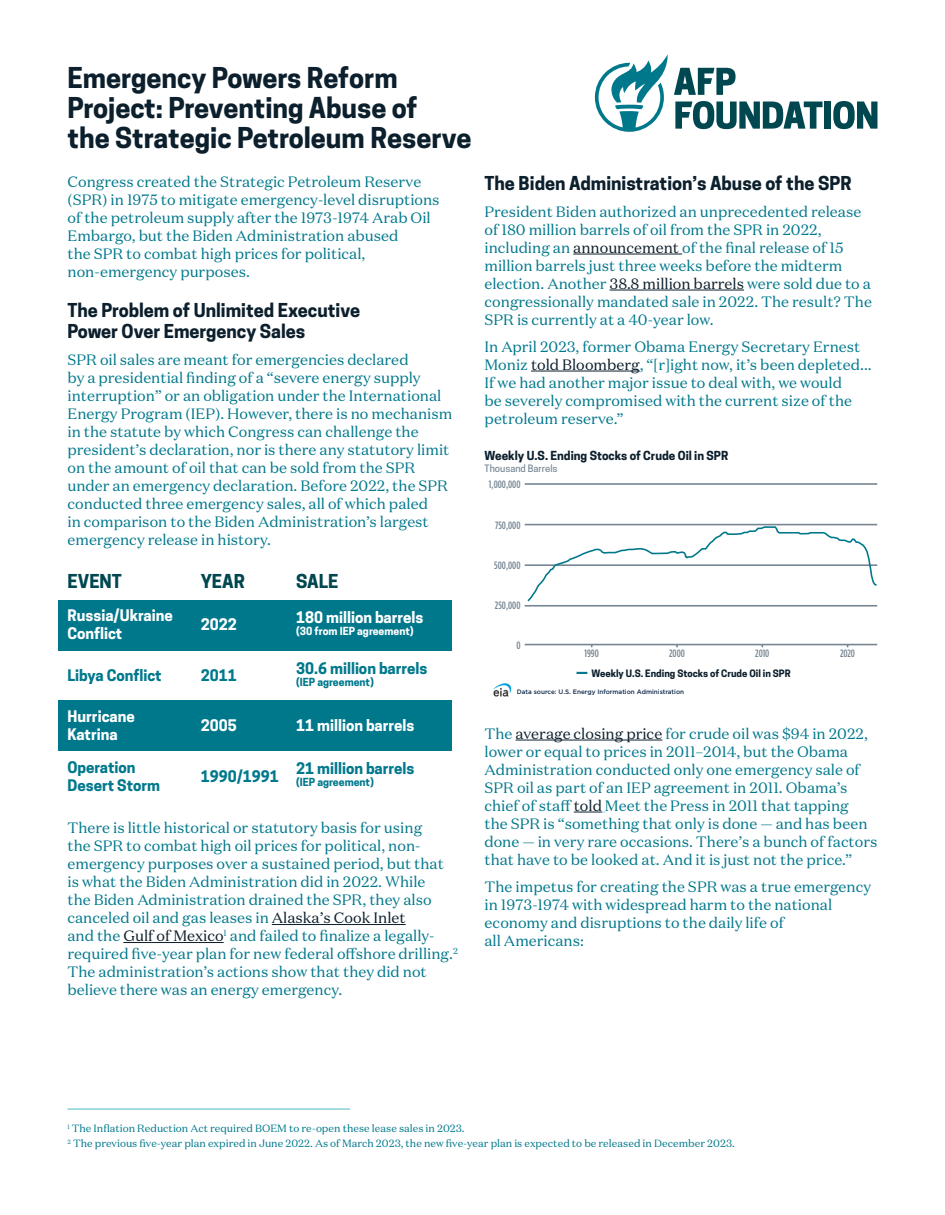
<style>
.page{position:relative;width:945px;height:1215px;background:#fff}
.page>*{position:absolute;margin:0;border:0;box-sizing:border-box;transform-origin:0 0}
.t1{font:700 27px/30px "Cooper Hewitt";color:#0c1f2c}
.t2{font:700 18px/21.6px "Cooper Hewitt";color:#0c1f2c}
.t3{font:700 18px "Cooper Hewitt";color:#004750}
.Paragraph_Style_1{font:15px/18px "Domaine Text";color:#00788c}
.t4{font:700 15px/18px "Cooper Hewitt";color:#00788c}
.t5{font:700 15px/18px "Cooper Hewitt";color:#fff}
.t6{font:700 11.7px "Cooper Hewitt";color:#0c1f2c}
.t7{font:500 10.65px "Gotham Condensed";color:#758592}
.t8{font:10.5px "Domaine Text";color:#00788c}
.t9{font:700 10.5px "Cooper Hewitt";color:#00788c}
.t10{font:700 10.5px "Cooper Hewitt";color:#fff}
.t11{font:700 9.6px "Cooper Hewitt";color:#0c1f2c}
.t12{font:500 9.6px "Cooper Hewitt";color:#758592}
.t13{font:500 6.45px "Gotham";color:#102a4c}
.s1{color:#0c1f2c}
</style>
<div class="page">
<hr style="left:272px;top:924px;width:134px;height:1px;background:#0c1f2c">
<hr style="left:123px;top:942px;width:101px;height:1px;background:#0c1f2c">
<hr style="left:573px;top:254px;width:109px;height:1px;background:#0c1f2c">
<hr style="left:610px;top:290px;width:134px;height:1px;background:#0c1f2c">
<hr style="left:531px;top:371px;width:109px;height:1px;background:#0c1f2c">
<hr style="left:516px;top:740px;width:146px;height:1px;background:#0c1f2c">
<svg style="left:574px;top:812px;width:31px;height:1px"></svg>
<div style="left:58px;top:600px;width:394px;height:50px;background:#00788c"></div>
<div style="left:58px;top:701px;width:394px;height:50px;background:#00788c"></div>
<hr style="left:525px;top:483px;width:352px;height:2px;background:#758592">
<hr style="left:525px;top:524px;width:352px;height:1px;background:#758592">
<hr style="left:525px;top:564px;width:352px;height:2px;background:#758592">
<hr style="left:525px;top:605px;width:352px;height:2px;background:#758592">
<hr style="left:525px;top:644px;width:352px;height:1px;background:#758592">
<svg style="left:577px;top:672px;width:10px;height:2px"></svg>
<svg style="left:526px;top:526px;width:352px;height:76px"></svg>
<img style="left:493px;top:683px;width:19px;height:14px">
<hr style="left:68px;top:1108px;width:282px;height:2px;background:#89d2d9">
<div style="left:824px;top:102px;width:7px;height:27px;background:#004750"></div>
<svg style="left:833px;top:101px;width:44px;height:28px"></svg>
<svg style="left:595px;top:54px;width:228px;height:78px"></svg>
<p class="t1" style="left:68px;top:63px;width:405px">Emergency Powers Reform<br>Project: Preventing Abuse of<br>the Strategic Petroleum Reserve</p>
<p class="Paragraph_Style_1" style="left:68px;top:173px;width:374px">Congress created the Strategic Petroleum Reserve (SPR) in 1975 to mitigate emergency-level disruptions of the petroleum supply after the 1973-1974 Arab Oil Embargo, but the Biden Administration abused<br>the SPR to combat high prices for political, non-emergency purposes.</p>
<p class="t2" style="left:68px;top:299px;width:294px">The Problem of Unlimited Executive<br>Power Over Emergency Sales</p>
<p class="Paragraph_Style_1" style="left:68px;top:351px;width:386px">SPR oil sales are meant for emergencies declared<br>by a presidential finding of a “severe energy supply interruption” or an obligation under the International Energy Program (IEP). However, there is no mechanism in the statute by which Congress can challenge the president’s declaration, nor is there any statutory limit on the amount of oil that can be sold from the SPR under an emergency declaration. Before 2022, the SPR conducted three emergency sales, all of which paled<br>in comparison to the Biden Administration’s largest emergency release in history.</p>
<p class="t3" style="left:68px;top:571px;width:56px">EVENT</p>
<p class="t3" style="left:201px;top:571px;width:46px">YEAR</p>
<p class="t3" style="left:296px;top:571px;width:44px">SALE</p>
<p class="t5" style="left:68px;top:607px;width:107px">Russia/Ukraine<br>Conflict</p>
<p class="t4" style="left:68px;top:666px;width:96px">Libya Conflict</p>
<p class="t5" style="left:68px;top:708px;width:69px">Hurricane<br>Katrina</p>
<p class="t4" style="left:68px;top:758px;width:94px">Operation<br>Desert Storm</p>
<p class="t5" style="left:296px;top:609px;width:129px">180 million barrels</p>
<p class="t10" style="left:296px;top:625px;width:119px">(30 from IEP agreement)</p>
<p class="t4" style="left:296px;top:659px;width:133px">30.6 million barrels</p>
<p class="t9" style="left:296px;top:675px;width:79px">(IEP agreement)</p>
<p class="t5" style="left:296px;top:716px;width:120px">11 million barrels</p>
<p class="t4" style="left:296px;top:760px;width:120px">21 million barrels</p>
<p class="t9" style="left:296px;top:776px;width:79px">(IEP agreement)</p>
<p class="t5" style="left:201px;top:616px;width:37px">2022</p>
<p class="t4" style="left:201px;top:666px;width:37px">2011</p>
<p class="t5" style="left:201px;top:717px;width:37px">2005</p>
<p class="t4" style="left:201px;top:767px;width:80px">1990/1991</p>
<p class="Paragraph_Style_1" style="left:68px;top:819px;width:392px">There is little historical or statutory basis for using<br>the SPR to combat high oil prices for political, non&shy;emergency purposes over a sustained period, but that is what the Biden Administration did in 2022. While<br>the Biden Administration drained the SPR, they also canceled oil and gas leases in <span class="s1">Alaska’s Cook Inlet<br></span>and the <span class="s1">Gulf of Mexico</span><sup>1</sup> and failed to finalize a legally&shy;required five-year plan for new federal offshore drilling.<sup>2<br></sup>The administration’s actions show that they did not believe there was an energy emergency.</p>
<p class="t2" style="left:484px;top:172px;width:369px">The Biden Administration’s Abuse of the SPR</p>
<p class="Paragraph_Style_1" style="left:484px;top:202px;width:389px">President Biden authorized an unprecedented release of 180 million barrels of oil from the SPR in 2022, including an <span class="s1">announcement</span> of the final release of 15 million barrels just three weeks before the midterm election. Another <span class="s1">38.8 million barrels</span> were sold due to a congressionally mandated sale in 2022. The result? The SPR is currently at a 40-year low.</p>
<p class="Paragraph_Style_1" style="left:484px;top:337px;width:389px">In April 2023, former Obama Energy Secretary Ernest Moniz <span class="s1">told Bloomberg</span>, “[r]ight now, it’s been depleted...<br>If we had another major issue to deal with, we would<br>be severely compromised with the current size of the petroleum reserve.”</p>
<p class="t6" style="left:485px;top:448px;width:245px">Weekly U.S. Ending Stocks of Crude Oil in SPR</p>
<p class="t12" style="left:485px;top:462px;width:74px">Thousand Barrels</p>
<p class="t7" style="left:489px;top:479px;width:33px">1,000,000</p>
<p class="t7" style="left:495px;top:519px;width:27px">750,000</p>
<p class="t7" style="left:494px;top:559px;width:28px">500,000</p>
<p class="t7" style="left:495px;top:600px;width:27px">250,000</p>
<p class="t7" style="left:585px;top:648px;width:16px">1990</p>
<p class="t11" style="left:591px;top:668px;width:201px">Weekly U.S. Ending Stocks of Crude Oil in SPR</p>
<p class="t13" style="left:517px;top:687px;width:169px">Data source: U.S. Energy Information Administration</p>
<p class="t7" style="left:516px;top:639px;width:6px">0</p>
<p class="t7" style="left:669px;top:648px;width:17px">2000</p>
<p class="t7" style="left:755px;top:648px;width:16px">2010</p>
<p class="t7" style="left:840px;top:648px;width:16px">2020</p>
<p class="Paragraph_Style_1" style="left:484px;top:724px;width:394px">The <span class="s1">average closing price</span> for crude oil was $94 in 2022, lower or equal to prices in 2011–2014, but the Obama Administration conducted only one emergency sale of SPR oil as part of an IEP agreement in 2011. Obama’s chief of staff <span class="s1">told</span> Meet the Press in 2011 that tapping<br>the SPR is “something that only is done — and has been done — in very rare occasions. There’s a bunch of factors that have to be looked at. And it is just not the price.”</p>
<p class="Paragraph_Style_1" style="left:484px;top:877px;width:388px">The impetus for creating the SPR was a true emergency in 1973-1974 with widespread harm to the national economy and disruptions to the daily life of<br>all Americans:</p>
<p class="t8" style="left:68px;top:1122px;width:399px"><sup>1</sup> The Inflation Reduction Act required BOEM to re-open these lease sales in 2023.</p>
<p class="t8" style="left:68px;top:1137px;width:669px"><sup>2</sup> The previous five-year plan expired in June 2022. As of March 2023, the new five-year plan is expected to be released in December 2023.</p>
</div>
